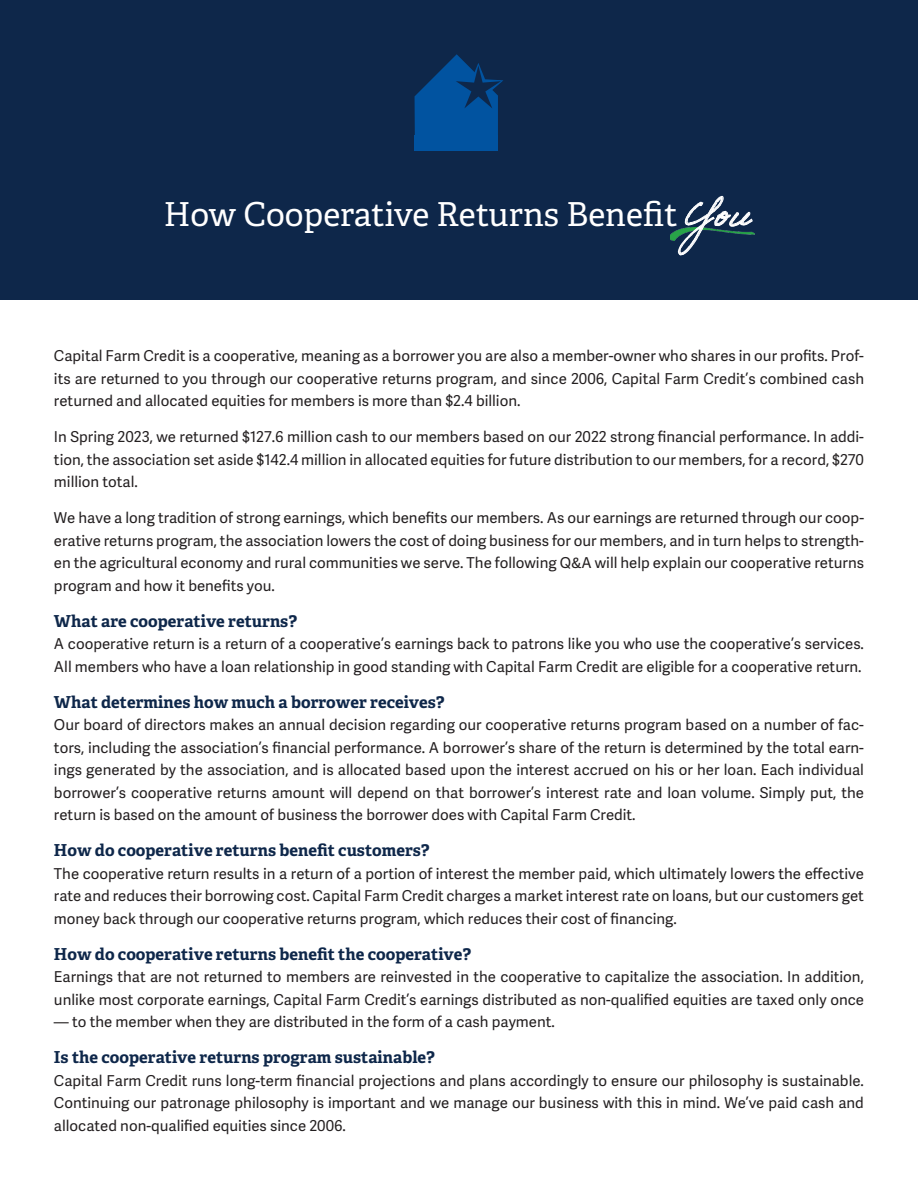
<style>
.page{position:relative;width:918px;height:1188px;background:#fff}
.page>*{position:absolute;margin:0;border:0;box-sizing:border-box;transform-origin:0 0}
.t1{font:33px "Adelle";color:#fff}
.t2{font:700 16.5px "Adelle";color:#0e274a}
.t3{font:15px/22.5px "Adelle Sans";color:#231f20;text-align:justify}
.s1{font-family:"Adobe Handwriting Ernie";font-size:37.5px}
</style>
<div class="page">
<div style="left:0;top:0;width:918px;height:299px;background:#0e274a"></div>
<img style="left:670px;top:227px;width:84px;height:13px">
<svg style="left:415px;top:54px;width:88px;height:81px"></svg>
<div style="left:415px;top:135px;width:83px;height:15px;background:#0153a0"></div>
<h1 class="t1" style="left:164px;top:194px;width:587px">How Cooperative Returns Benefit <span class="s1">You</span></h1>
<p class="t3" style="left:54px;top:344px;width:812px">Capital Farm Credit is a cooperative, meaning as a borrower you are also a member-owner who shares in our profits. Prof&shy;its are returned to you through our cooperative returns program, and since 2006, Capital Farm Credit’s combined cash returned and allocated equities for members is more than $2.4 billion.</p>
<p class="t3" style="left:54px;top:425px;width:812px">In Spring 2023, we returned $127.6 million cash to our members based on our 2022 strong financial performance. In addi&shy;tion, the association set aside $142.4 million in allocated equities for future distribution to our members, for a record, $270 million total.</p>
<p class="t3" style="left:54px;top:506px;width:812px">We have a long tradition of strong earnings, which benefits our members. As our earnings are returned through our coop&shy;erative returns program, the association lowers the cost of doing business for our members, and in turn helps to strength&shy;en the agricultural economy and rural communities we serve. The following Q&amp;A will help explain our cooperative returns program and how it benefits you.</p>
<p class="t2" style="left:54px;top:610px;width:245px">What are cooperative returns?</p>
<p class="t3" style="left:54px;top:632px;width:812px">A cooperative return is a return of a cooperative’s earnings back to patrons like you who use the cooperative’s services.<br>All members who have a loan relationship in good standing with Capital Farm Credit are eligible for a cooperative return.</p>
<p class="t2" style="left:54px;top:691px;width:392px">What determines how much a borrower receives?</p>
<p class="t3" style="left:54px;top:713px;width:812px">Our board of directors makes an annual decision regarding our cooperative returns program based on a number of fac&shy;tors, including the association’s financial performance. A borrower’s share of the return is determined by the total earn&shy;ings generated by the association, and is allocated based upon the interest accrued on his or her loan. Each individual borrower’s cooperative returns amount will depend on that borrower’s interest rate and loan volume. Simply put, the return is based on the amount of business the borrower does with Capital Farm Credit.</p>
<p class="t2" style="left:54px;top:840px;width:377px">How do cooperative returns benefit customers?</p>
<p class="t3" style="left:54px;top:862px;width:811px">The cooperative return results in a return of a portion of interest the member paid, which ultimately lowers the effective rate and reduces their borrowing cost. Capital Farm Credit charges a market interest rate on loans, but our customers get money back through our cooperative returns program, which reduces their cost of financing.</p>
<p class="t2" style="left:54px;top:943px;width:419px">How do cooperative returns benefit the cooperative?</p>
<p class="t3" style="left:54px;top:965px;width:812px">Earnings that are not returned to members are reinvested in the cooperative to capitalize the association. In addition, unlike most corporate earnings, Capital Farm Credit’s earnings distributed as non-qualified equities are taxed only once</p>
<p class="t3" style="left:54px;top:1010px;width:502px">— to the member when they are distributed in the form of a cash payment.</p>
<p class="t2" style="left:54px;top:1047px;width:383px">Is the cooperative returns program sustainable?</p>
<p class="t3" style="left:54px;top:1069px;width:812px">Capital Farm Credit runs long-term financial projections and plans accordingly to ensure our philosophy is sustainable.<br>Continuing our patronage philosophy is important and we manage our business with this in mind. We’ve paid cash and allocated non-qualified equities since 2006.</p>
</div>
